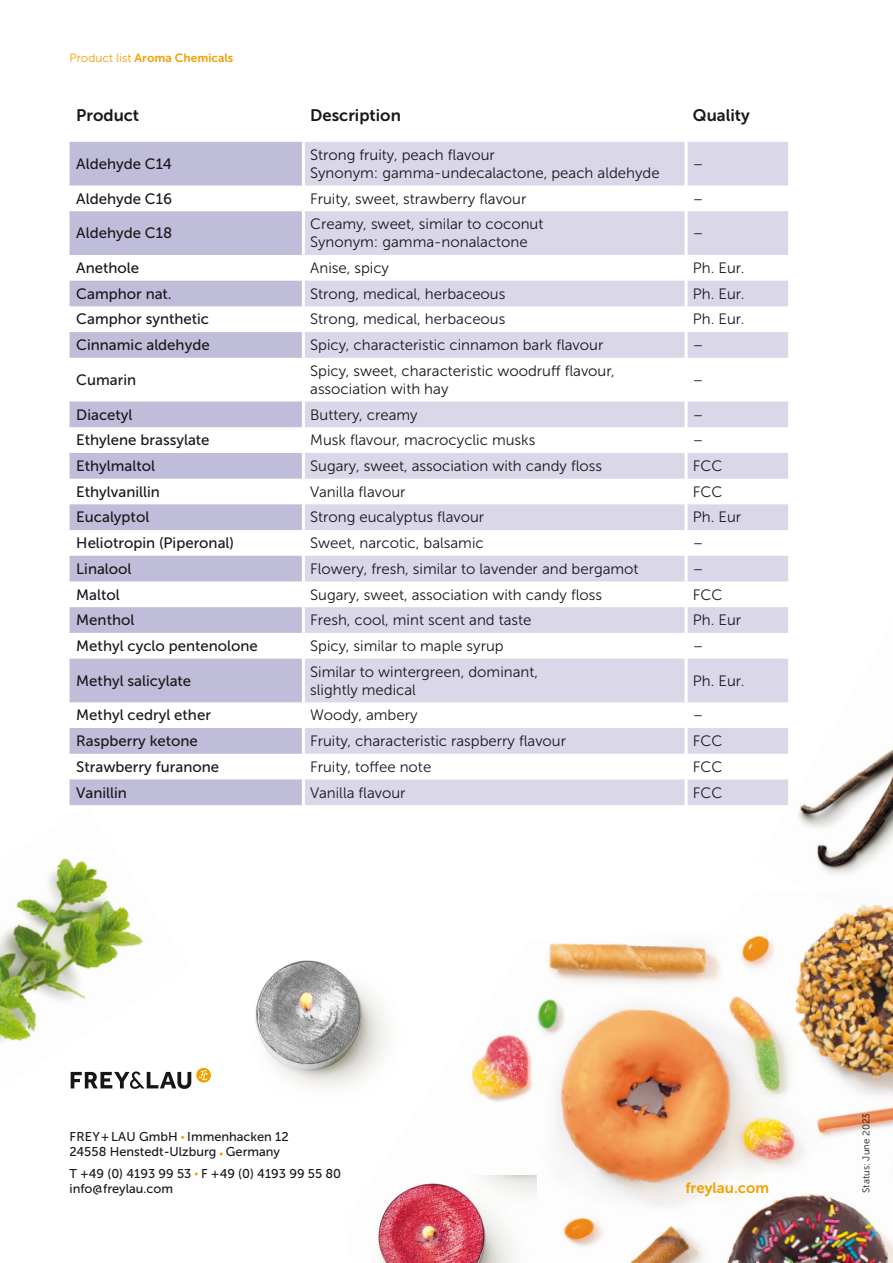
<style>
.page{position:relative;width:893px;height:1263px;background:#fff}
.page>*{position:absolute;margin:0;border:0;box-sizing:border-box;transform-origin:0 0}
.Tabellenkopf__Museo{font:16.65px "Museo Sans 700";color:#1a171c}
.t1{font:15px/18px "Museo Sans 300";color:#1a171c}
.t2{font:15px "Museo Sans 500";color:#1a171c}
.Webseite__Museo_700{font:15px "Museo Sans 700";color:#f59f00}
.Adresszeile__Museo_5{font:12.75px/15.3px "Museo Sans 500";color:#1a171c}
.Kolumnentitel__Museo{font:12px "Museo Sans 700";color:#f59f00}
.Stand__Museo_300__6{font:9.75px "Museo Sans 300";color:#1a171c}
.s1{font-family:"Museo Sans 300"}
</style>
<div class="page">
<img style="left:471px;top:935px;width:422px;height:328px">
<img style="left:378px;top:1175px;width:159px;height:88px">
<img style="left:255px;top:960px;width:133px;height:128px">
<img style="left:798px;top:749px;width:95px;height:186px">
<img style="left:0;top:858px;width:144px;height:231px">
<svg style="left:71px;top:1071px;width:120px;height:18px"></svg>
<svg style="left:196px;top:1068px;width:15px;height:14px"></svg>
<svg style="left:199px;top:1070px;width:9px;height:10px"></svg>
<svg style="left:70px;top:142px;width:232px;height:663px;fill:#c0bdda"></svg>
<svg style="left:305px;top:142px;width:483px;height:663px;fill:#dad7e9"></svg>
<hr style="left:685px;top:142px;width:3px;height:44px;background:#fff">
<hr style="left:685px;top:186px;width:3px;height:25px;background:#fff">
<hr style="left:685px;top:211px;width:3px;height:44px;background:#fff">
<hr style="left:685px;top:255px;width:3px;height:26px;background:#fff">
<hr style="left:685px;top:281px;width:3px;height:25px;background:#fff">
<hr style="left:685px;top:306px;width:3px;height:26px;background:#fff">
<hr style="left:685px;top:332px;width:3px;height:26px;background:#fff">
<hr style="left:685px;top:358px;width:3px;height:43px;background:#fff">
<hr style="left:685px;top:401px;width:3px;height:26px;background:#fff">
<hr style="left:685px;top:427px;width:3px;height:26px;background:#fff">
<hr style="left:685px;top:453px;width:3px;height:26px;background:#fff">
<hr style="left:685px;top:479px;width:3px;height:25px;background:#fff">
<hr style="left:685px;top:504px;width:3px;height:26px;background:#fff">
<hr style="left:685px;top:530px;width:3px;height:26px;background:#fff">
<hr style="left:685px;top:556px;width:3px;height:25px;background:#fff">
<hr style="left:685px;top:581px;width:3px;height:26px;background:#fff">
<hr style="left:685px;top:607px;width:3px;height:26px;background:#fff">
<hr style="left:685px;top:633px;width:3px;height:26px;background:#fff">
<hr style="left:685px;top:659px;width:3px;height:43px;background:#fff">
<hr style="left:685px;top:702px;width:3px;height:26px;background:#fff">
<hr style="left:685px;top:728px;width:3px;height:26px;background:#fff">
<hr style="left:685px;top:754px;width:3px;height:25px;background:#fff">
<hr style="left:685px;top:779px;width:3px;height:26px;background:#fff">
<p class="Kolumnentitel__Museo" style="left:70px;top:51px;width:165px"><span class="s1">Product list</span> Aroma Chemicals</p>
<p class="Tabellenkopf__Museo" style="left:76px;top:106px;width:64px">Product</p>
<p class="Tabellenkopf__Museo" style="left:310px;top:106px;width:92px">Description</p>
<p class="Tabellenkopf__Museo" style="left:693px;top:106px;width:58px">Quality</p>
<p class="t2" style="left:76px;top:155px;width:97px">Aldehyde C14</p>
<p class="t1" style="left:310px;top:146px;width:351px">Strong fruity, peach flavour<br>Synonym: gamma-undecalactone, peach aldehyde</p>
<p class="t1" style="left:693px;top:155px;width:12px">–</p>
<p class="t2" style="left:76px;top:190px;width:97px">Aldehyde C16</p>
<p class="t1" style="left:310px;top:190px;width:218px">Fruity, sweet, strawberry flavour</p>
<p class="t1" style="left:693px;top:190px;width:12px">–</p>
<p class="t2" style="left:76px;top:225px;width:97px">Aldehyde C18</p>
<p class="t1" style="left:310px;top:215px;width:235px">Creamy, sweet, similar to coconut<br>Synonym: gamma-nonalactone</p>
<p class="t1" style="left:693px;top:224px;width:12px">–</p>
<p class="t2" style="left:76px;top:260px;width:64px">Anethole</p>
<p class="t1" style="left:310px;top:259px;width:80px">Anise, spicy</p>
<p class="t1" style="left:693px;top:259px;width:53px">Ph. Eur.</p>
<p class="t2" style="left:76px;top:285px;width:97px">Camphor nat.</p>
<p class="t1" style="left:310px;top:285px;width:197px">Strong, medical, herbaceous</p>
<p class="t1" style="left:693px;top:285px;width:53px">Ph. Eur.</p>
<p class="t2" style="left:76px;top:311px;width:134px">Camphor synthetic</p>
<p class="t1" style="left:310px;top:310px;width:197px">Strong, medical, herbaceous</p>
<p class="t1" style="left:693px;top:310px;width:53px">Ph. Eur.</p>
<p class="t2" style="left:76px;top:337px;width:135px">Cinnamic aldehyde</p>
<p class="t1" style="left:310px;top:336px;width:295px">Spicy, characteristic cinnamon bark flavour</p>
<p class="t1" style="left:693px;top:336px;width:12px">–</p>
<p class="t2" style="left:76px;top:371px;width:61px">Cumarin</p>
<p class="t1" style="left:310px;top:362px;width:306px">Spicy, sweet, characteristic woodruff flavour, association with hay</p>
<p class="t1" style="left:693px;top:371px;width:12px">–</p>
<p class="t2" style="left:76px;top:406px;width:58px">Diacetyl</p>
<p class="t1" style="left:310px;top:405px;width:109px">Buttery, creamy</p>
<p class="t1" style="left:693px;top:405px;width:12px">–</p>
<p class="t2" style="left:76px;top:432px;width:135px">Ethylene brassylate</p>
<p class="t1" style="left:310px;top:431px;width:227px">Musk flavour, macrocyclic musks</p>
<p class="t1" style="left:693px;top:431px;width:12px">–</p>
<p class="t2" style="left:76px;top:458px;width:80px">Ethylmaltol</p>
<p class="t1" style="left:310px;top:457px;width:294px">Sugary, sweet, association with candy floss</p>
<p class="t1" style="left:693px;top:457px;width:31px">FCC</p>
<p class="t2" style="left:76px;top:483px;width:85px">Ethylvanillin</p>
<p class="t1" style="left:310px;top:483px;width:97px">Vanilla flavour</p>
<p class="t1" style="left:693px;top:483px;width:31px">FCC</p>
<p class="t2" style="left:76px;top:509px;width:75px">Eucalyptol</p>
<p class="t1" style="left:310px;top:508px;width:176px">Strong eucalyptus flavour</p>
<p class="t1" style="left:693px;top:508px;width:50px">Ph. Eur</p>
<p class="t2" style="left:76px;top:535px;width:159px">Heliotropin (Piperonal)</p>
<p class="t1" style="left:310px;top:534px;width:175px">Sweet, narcotic, balsamic</p>
<p class="t1" style="left:693px;top:534px;width:12px">–</p>
<p class="t2" style="left:76px;top:560px;width:57px">Linalool</p>
<p class="t1" style="left:310px;top:560px;width:330px">Flowery, fresh, similar to lavender and bergamot</p>
<p class="t1" style="left:693px;top:560px;width:12px">–</p>
<p class="t2" style="left:76px;top:586px;width:45px">Maltol</p>
<p class="t1" style="left:310px;top:585px;width:294px">Sugary, sweet, association with candy floss</p>
<p class="t1" style="left:693px;top:585px;width:31px">FCC</p>
<p class="t2" style="left:76px;top:612px;width:60px">Menthol</p>
<p class="t1" style="left:310px;top:611px;width:223px">Fresh, cool, mint scent and taste</p>
<p class="t1" style="left:693px;top:611px;width:50px">Ph. Eur</p>
<p class="t2" style="left:76px;top:637px;width:183px">Methyl cyclo pentenolone</p>
<p class="t1" style="left:310px;top:637px;width:195px">Spicy, similar to maple syrup</p>
<p class="t1" style="left:693px;top:637px;width:12px">–</p>
<p class="t2" style="left:76px;top:672px;width:116px">Methyl salicylate</p>
<p class="t1" style="left:310px;top:663px;width:229px">Similar to wintergreen, dominant, slightly medical</p>
<p class="t1" style="left:693px;top:672px;width:53px">Ph. Eur.</p>
<p class="t2" style="left:76px;top:707px;width:136px">Methyl cedryl ether</p>
<p class="t1" style="left:310px;top:706px;width:109px">Woody, ambery</p>
<p class="t1" style="left:693px;top:706px;width:12px">–</p>
<p class="t2" style="left:76px;top:733px;width:123px">Raspberry ketone</p>
<p class="t1" style="left:310px;top:732px;width:257px">Fruity, characteristic raspberry flavour</p>
<p class="t1" style="left:693px;top:732px;width:31px">FCC</p>
<p class="t2" style="left:76px;top:758px;width:144px">Strawberry furanone</p>
<p class="t1" style="left:310px;top:758px;width:123px">Fruity, toffee note</p>
<p class="t1" style="left:693px;top:758px;width:31px">FCC</p>
<p class="t2" style="left:76px;top:784px;width:52px">Vanillin</p>
<p class="t1" style="left:310px;top:783px;width:97px">Vanilla flavour</p>
<p class="t1" style="left:693px;top:783px;width:31px">FCC</p>
<p class="Adresszeile__Museo_5" style="left:70px;top:1129px;width:221px">FREY+LAU GmbH Immenhacken 12<br>24558 Henstedt-Ulzburg Germany</p>
<p class="Adresszeile__Museo_5" style="left:70px;top:1165px;width:273px">T +49 (0) 4193 99 53 F +49 (0) 4193 99 55 80 info@freylau.com</p>
<p class="Webseite__Museo_700" style="left:685px;top:1179px;width:85px">freylau.com</p>
<p class="Stand__Museo_300__6" style="left:861px;top:1193px;width:81px;rotate:-90deg">Status: June 2023</p>
</div>
